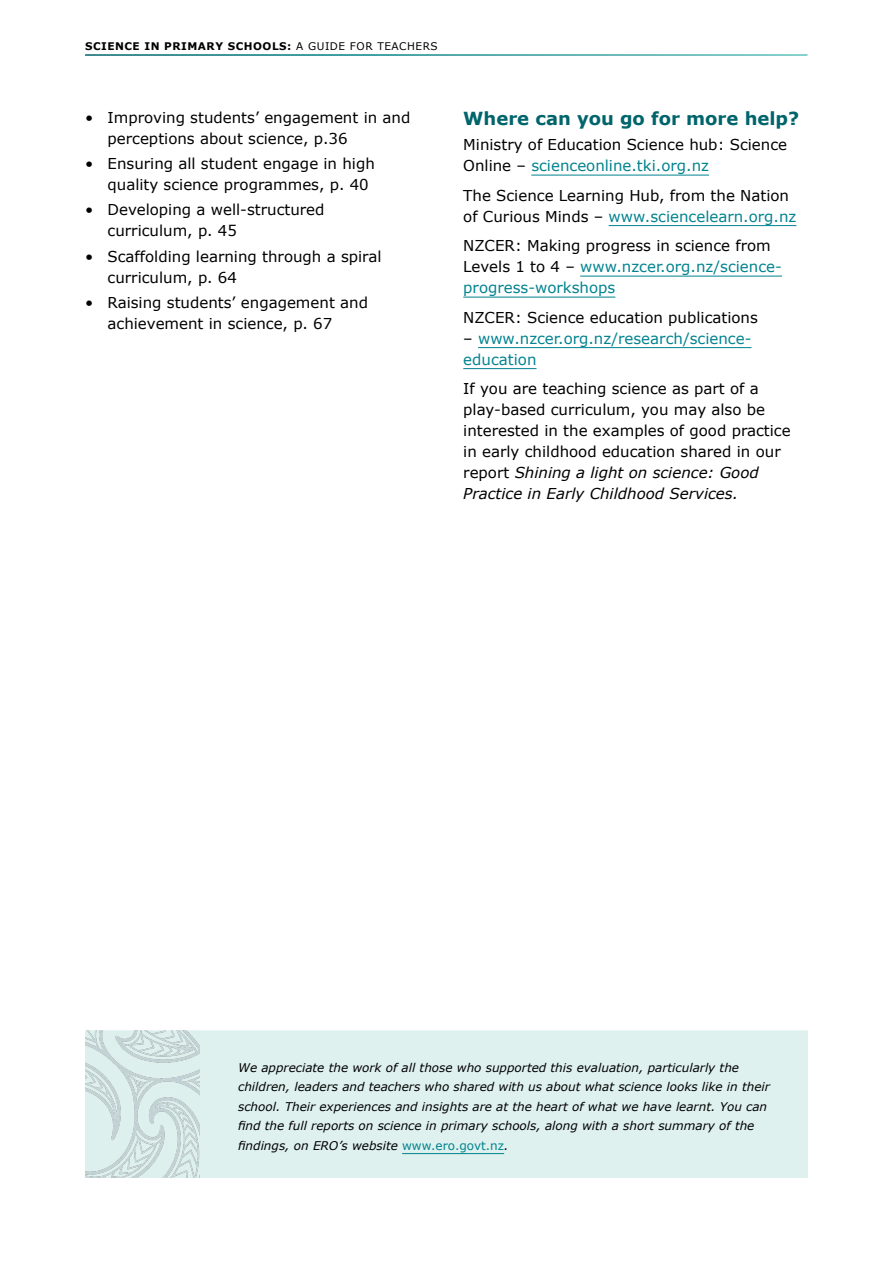
<style>
.page{position:relative;width:893px;height:1263px;background:#fff}
.page>*{position:absolute;margin:0;border:0;box-sizing:border-box;transform-origin:0 0}
.t1{font:700 18px "Verdana";color:#00646b}
.t2{font:15px/21px "Verdana";color:#000}
.t3{font:15px/21px "Verdana";color:#00838f}
.t4{font:italic 12px/19.5px "Verdana";color:#000}
.t5{font:700 10.5px "Verdana";letter-spacing:.05em;color:#000}
.s1{font-weight:400}
.s2{color:#00838f}
.s3{color:#000}
.s4{font-style:italic}
.s5{font-style:normal;color:#00838f}
</style>
<div class="page">
<hr style="left:531px;top:175px;width:178px;height:1px;background:#00838f">
<hr style="left:609px;top:225px;width:187px;height:1px;background:#00838f">
<hr style="left:580px;top:276px;width:202px;height:1px;background:#00838f">
<hr style="left:463px;top:297px;width:152px;height:1px;background:#00838f">
<hr style="left:478px;top:347px;width:273px;height:1px;background:#00838f">
<hr style="left:463px;top:368px;width:73px;height:1px;background:#00838f">
<div style="left:200px;top:1030px;width:608px;height:148px;background:#def1ee"></div>
<img style="left:85px;top:1030px;width:115px;height:148px">
<hr style="left:402px;top:1153px;width:102px;height:1px;background:#00838f">
<p class="t5" style="left:85px;top:40px;width:354px">SCIENCE IN PRIMARY SCHOOLS: <span class="s1">A GUIDE FOR TEACHERS</span></p>
<p class="t2" style="left:108px;top:107px;width:304px;text-indent:-22px">• Improving students’ engagement in and perceptions about science, p.36</p>
<p class="t2" style="left:108px;top:153px;width:269px;text-indent:-22px">• Ensuring all student engage in high quality science programmes, p. 40</p>
<p class="t2" style="left:108px;top:200px;width:219px;text-indent:-22px">• Developing a well-structured curriculum, p. 45</p>
<p class="t2" style="left:108px;top:246px;width:275px;text-indent:-22px">• Scaffolding learning through a spiral curriculum, p. 64</p>
<p class="t2" style="left:108px;top:292px;width:262px;text-indent:-22px">• Raising students’ engagement and achievement in science, p. 67</p>
<p class="t1" style="left:463px;top:107px;width:338px">Where can you go for more help?</p>
<p class="t2" style="left:463px;top:135px;width:325px">Ministry of Education Science hub: Science<br>Online – <span class="s2">scienceonline.tki.org.nz</span></p>
<p class="t2" style="left:463px;top:185px;width:335px">The Science Learning Hub, from the Nation of Curious Minds – <span class="s2">www.sciencelearn.org.nz</span></p>
<p class="t2" style="left:463px;top:236px;width:320px">NZCER: Making progress in science from<br>Levels 1 to 4 – <span class="s2">www.nzcer.org.nz/science&shy;progress-workshops</span></p>
<p class="t2" style="left:463px;top:307px;width:296px">NZCER: Science education publications</p>
<p class="t3" style="left:463px;top:328px;width:290px"><span class="s3">–</span> www.nzcer.org.nz/research/science&shy;education</p>
<p class="t2" style="left:463px;top:379px;width:329px">If you are teaching science as part of a play-based curriculum, you may also be interested in the examples of good practice in early childhood education shared in our report <span class="s4">Shining a light on science: Good Practice in Early Childhood Services.</span></p>
<p class="t4" style="left:238px;top:1058px;width:533px">We appreciate the work of all those who supported this evaluation, particularly the children, leaders and teachers who shared with us about what science looks like in their school. Their experiences and insights are at the heart of what we have learnt. You can find the full reports on science in primary schools, along with a short summary of the findings, on ERO’s website <span class="s5">www.ero.govt.nz</span>.</p>
</div>
